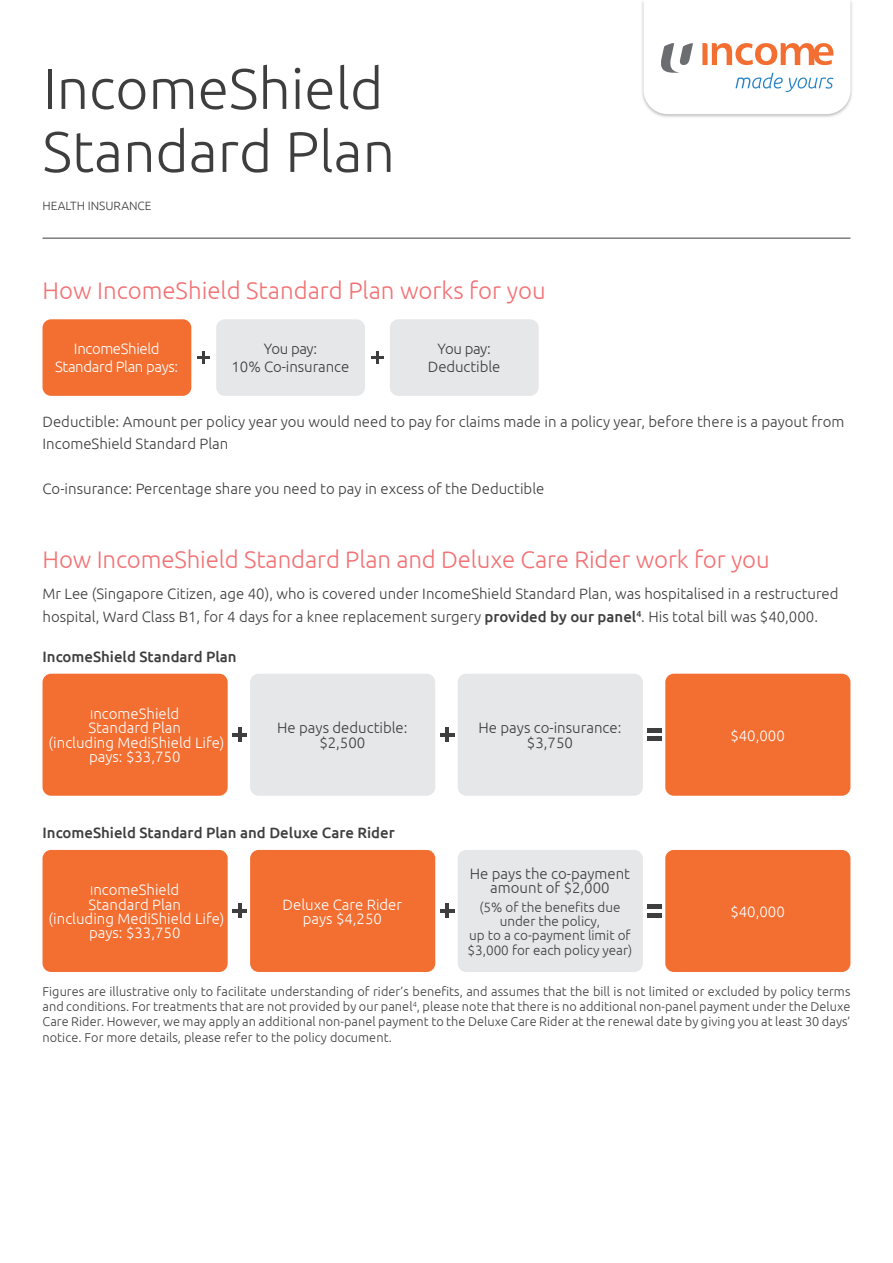
<style>
.page{position:relative;width:893px;height:1263px;background:#fff}
.page>*{position:absolute;margin:0;border:0;box-sizing:border-box;transform-origin:0 0}
.t1{font:300 57px/63px "Ubuntu";color:#3e3e3f}
.t2{font:300 24px "Ubuntu";letter-spacing:-.005em;color:#f27275}
.t3{font:300 15px/14.2px "Ubuntu";color:#3e3e3f;text-align:center}
.t4{font:300 15px/14.2px "Ubuntu";color:#fff;text-align:center}
.t5{font:500 15px "Ubuntu";color:#3e3e3f}
.t6{font:300 15px/18px "Ubuntu";letter-spacing:-.025em;color:#fff;text-align:center}
.t7{font:300 13.5px/14.2px "Ubuntu";color:#3e3e3f;text-align:center}
.t8{font:300 12.75px/15.3px "Ubuntu";letter-spacing:.005em;color:#3e3e3f;text-align:justify}
.t9{font:300 12px "Ubuntu";color:#3e3e3f}
.s1{font-weight:500}
.s2{font-size:12.75px}
</style>
<div class="page">
<hr style="left:43px;top:238px;width:807px;height:1px;background:#3e3e3f">
<img style="left:642px;top:1px;width:210px;height:116px">
<svg style="left:643px;top:1px;width:207px;height:113px"></svg>
<svg style="left:198px;top:351px;width:12px;height:13px"></svg>
<svg style="left:371px;top:351px;width:12px;height:13px"></svg>
<div style="left:43px;top:319px;width:148px;height:77px;background:#f36e31;border-radius:9px"></div>
<div style="left:216px;top:319px;width:149px;height:77px;background:#e6e7e9;border-radius:9px"></div>
<div style="left:390px;top:319px;width:149px;height:77px;background:#e6e7e9;border-radius:9px"></div>
<div style="left:665px;top:674px;width:185px;height:122px;background:#f36e31;border-radius:9px"></div>
<div style="left:43px;top:674px;width:185px;height:122px;background:#f36e31;border-radius:9px"></div>
<div style="left:250px;top:674px;width:185px;height:122px;background:#e6e7e9;border-radius:9px"></div>
<div style="left:458px;top:674px;width:185px;height:122px;background:#e6e7e9;border-radius:9px"></div>
<div style="left:647px;top:736px;width:14px;height:5px;background:#3e3e3f"></div>
<div style="left:647px;top:728px;width:14px;height:5px;background:#3e3e3f"></div>
<hr style="left:238px;top:727px;width:3px;height:15px;background:#3e3e3f">
<hr style="left:233px;top:733px;width:14px;height:3px;background:#3e3e3f">
<hr style="left:445px;top:727px;width:4px;height:15px;background:#3e3e3f">
<hr style="left:440px;top:733px;width:14px;height:3px;background:#3e3e3f">
<div style="left:665px;top:850px;width:185px;height:122px;background:#f36e31;border-radius:9px"></div>
<div style="left:43px;top:850px;width:185px;height:122px;background:#f36e31;border-radius:9px"></div>
<div style="left:250px;top:850px;width:185px;height:122px;background:#f36e31;border-radius:9px"></div>
<div style="left:458px;top:850px;width:185px;height:122px;background:#e6e7e9;border-radius:9px"></div>
<div style="left:647px;top:913px;width:14px;height:5px;background:#3e3e3f"></div>
<div style="left:647px;top:904px;width:14px;height:5px;background:#3e3e3f"></div>
<hr style="left:238px;top:904px;width:3px;height:14px;background:#3e3e3f">
<hr style="left:233px;top:909px;width:14px;height:3px;background:#3e3e3f">
<hr style="left:445px;top:904px;width:4px;height:14px;background:#3e3e3f">
<hr style="left:440px;top:909px;width:14px;height:3px;background:#3e3e3f">
<h1 class="t1" style="left:43px;top:56px;width:354px">IncomeShield<br>Standard Plan</h1>
<p class="t9" style="left:43px;top:198px;width:111px">HEALTH INSURANCE</p>
<h2 class="t2" style="left:43px;top:276px;width:505px">How IncomeShield Standard Plan works for you</h2>
<p class="t6" style="left:55px;top:340px;width:125px">IncomeShield<br>Standard Plan pays:</p>
<p class="t3" style="left:232px;top:340px;width:119px;line-height:18px">You pay:<br>10% Co-insurance</p>
<p class="t3" style="left:428px;top:340px;width:74px;line-height:18px">You pay:<br>Deductible</p>
<p class="t3" style="left:43px;top:410px;width:803px;line-height:22.5px;text-align:left">Deductible: Amount per policy year you would need to pay for claims made in a policy year, before there is a payout from<br>IncomeShield Standard Plan</p>
<p class="t3" style="left:43px;top:481px;width:503px">Co-insurance: Percentage share you need to pay in excess of the Deductible</p>
<h2 class="t2" style="left:43px;top:545px;width:729px">How IncomeShield Standard Plan and Deluxe Care Rider work for you</h2>
<p class="t3" style="left:43px;top:582px;width:797px;line-height:22.5px;text-align:left">Mr Lee (Singapore Citizen, age 40), who is covered under IncomeShield Standard Plan, was hospitalised in a restructured hospital, Ward Class B1, for 4 days for a knee replacement surgery <span class="s1">provided by our panel</span><sup>4</sup>. His total bill was $40,000.</p>
<p class="t5" style="left:43px;top:647px;width:196px">IncomeShield Standard Plan</p>
<p class="t4" style="left:49px;top:706px;width:177px"><span class="s2">I</span>ncomeShield<br>Standard Plan<br>(including MediShield Life) pays: $33,750</p>
<p class="t3" style="left:277px;top:720px;width:132px">He pays deductible: $2,500</p>
<p class="t3" style="left:479px;top:720px;width:144px">He pays co-insurance: $3,750</p>
<p class="t5" style="left:43px;top:824px;width:354px">IncomeShield Standard Plan and Deluxe Care Rider</p>
<p class="t4" style="left:730px;top:728px;width:56px">$40,000</p>
<p class="t3" style="left:470px;top:866px;width:162px">He pays the co-payment amount of $2,000</p>
<p class="t7" style="left:467px;top:899px;width:166px">(5% of the benefits due under the policy,<br>up to a co-payment limit of $3,000 for each policy year)</p>
<p class="t8" style="left:43px;top:983px;width:810px">Figures are illustrative only to facilitate understanding of rider’s benefits, and assumes that the bill is not limited or excluded by policy terms and conditions. For treatments that are not provided by our panel<sup>4</sup>, please note that there is no additional non-panel payment under the Deluxe Care Rider. However, we may apply an additional non-panel payment to the Deluxe Care Rider at the renewal date by giving you at least 30 days’ notice. For more details, please refer to the policy document.</p>
<p class="t4" style="left:49px;top:882px;width:177px"><span class="s2">I</span>ncomeShield<br>Standard Plan<br>(including MediShield Life) pays: $33,750</p>
<p class="t4" style="left:283px;top:897px;width:121px">Deluxe Care Rider pays $4,250</p>
<p class="t4" style="left:730px;top:904px;width:56px">$40,000</p>
</div>
